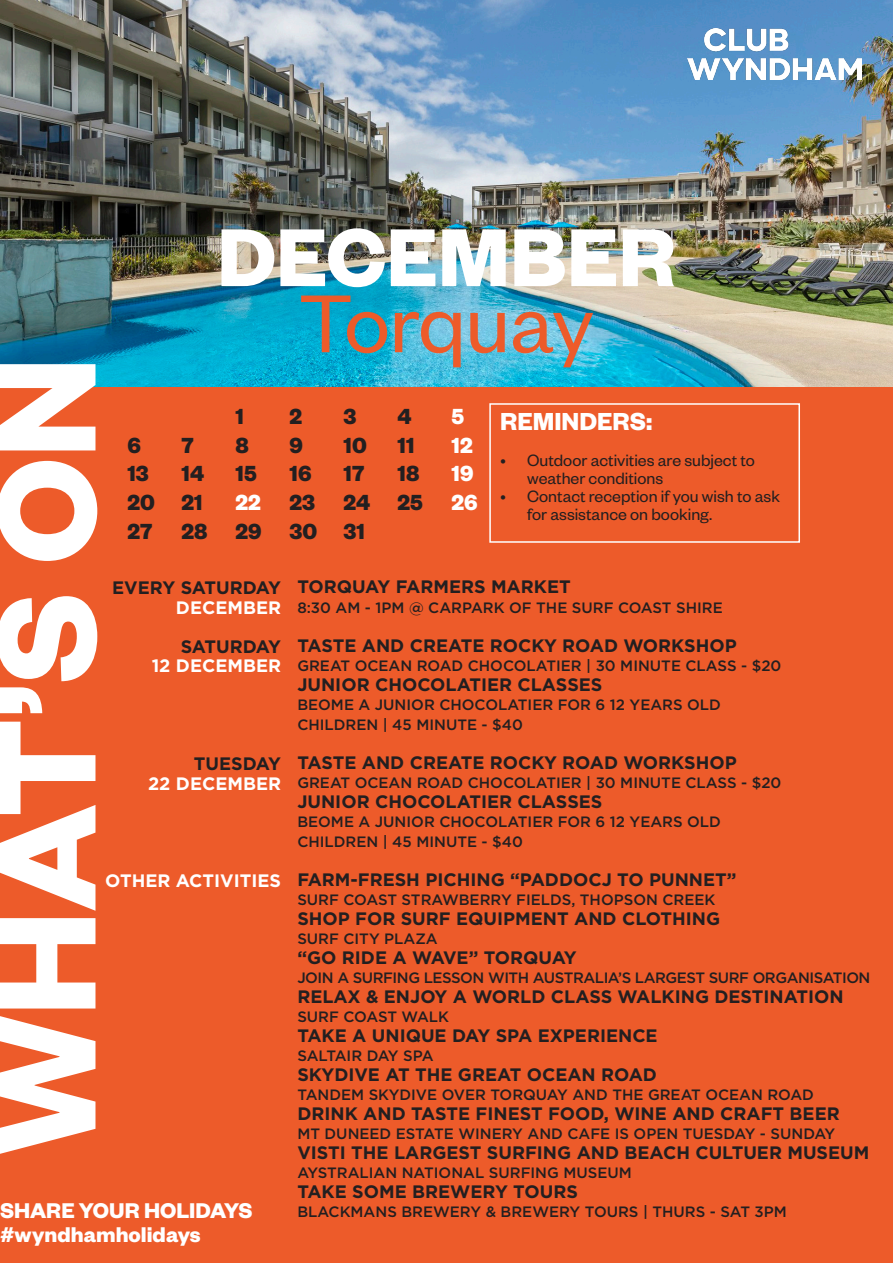
<style>
.page{position:relative;width:893px;height:1263px;background:#fff}
.page>*{position:absolute;margin:0;border:0;box-sizing:border-box;transform-origin:0 0}
.t1{font:700 153px "Founders Grotesk";color:#fff}
.t2{font:700 90px "Founders Grotesk";color:#fff}
.t3{font:90px "Founders Grotesk";letter-spacing:-.005em;color:#ed5b2a}
.t4{font:700 27px "Founders Grotesk";color:#fff}
.t5{font:700 24px "Founders Grotesk";color:#231f20}
.t6{font:700 24px "Founders Grotesk";color:#fff}
.t7{font:700 23.4px "Founders Grotesk";color:#fff}
.t8{font:700 18px "Gotham";color:#231f20}
.t9{font:18px/18px "Founders Grotesk";color:#231f20}
.t10{font:700 18px "Gotham";color:#fff}
.t11{font:500 15px "Gotham";color:#231f20}
.t12{font:500 15px "Gotham";letter-spacing:-.03em;color:#231f20}
.s1{color:#fff}
</style>
<div class="page">
<img style="left:0;top:0;width:893px;height:387px">
<div style="left:0;top:387px;width:893px;height:876px;background:#ed5b2a"></div>
<img style="left:687px;top:29px;width:174px;height:51px">
<div style="left:489px;top:403px;width:311px;height:140px;border:2px solid #fff"></div>
<p class="t1" style="left:-51px;top:1154px;width:799px;rotate:-90deg">WHAT’S ON</p>
<p class="t2" style="left:217px;top:200px;width:460px">DECEMBER</p>
<p class="t3" style="left:299px;top:268px;width:296px">Torquay</p>
<p class="t5" style="left:236px;top:401px;width:10px">1</p>
<p class="t5" style="left:290px;top:401px;width:14px">2</p>
<p class="t5" style="left:344px;top:401px;width:15px">3</p>
<p class="t5" style="left:398px;top:401px;width:16px">4</p>
<p class="t6" style="left:452px;top:401px;width:14px">5</p>
<p class="t5" style="left:128px;top:430px;width:15px">6</p>
<p class="t5" style="left:182px;top:430px;width:14px">7</p>
<p class="t5" style="left:236px;top:430px;width:15px">8</p>
<p class="t5" style="left:290px;top:430px;width:15px">9</p>
<p class="t5" style="left:344px;top:430px;width:25px">10</p>
<p class="t5" style="left:398px;top:430px;width:19px">11</p>
<p class="t6" style="left:452px;top:430px;width:23px">12</p>
<p class="t5" style="left:128px;top:458px;width:23px">13</p>
<p class="t5" style="left:182px;top:458px;width:24px">14</p>
<p class="t5" style="left:236px;top:458px;width:23px">15</p>
<p class="t5" style="left:290px;top:458px;width:24px">16</p>
<p class="t5" style="left:344px;top:458px;width:22px">17</p>
<p class="t5" style="left:398px;top:458px;width:23px">18</p>
<p class="t6" style="left:452px;top:458px;width:24px">19</p>
<p class="t5" style="left:128px;top:487px;width:77px">20 21</p>
<p class="t5" style="left:235px;top:487px;width:243px"><span class="s1">22</span> 23 24 25 <span class="s1">26</span></p>
<p class="t5" style="left:128px;top:516px;width:239px">27 28 29 30 31</p>
<p class="t4" style="left:500px;top:404px;width:154px">REMINDERS:</p>
<p class="t9" style="left:527px;top:450px;width:229px;text-indent:-27px">• Outdoor activities are subject to weather conditions</p>
<p class="t9" style="left:527px;top:486px;width:254px;text-indent:-27px">• Contact reception if you wish to ask for assistance on booking.</p>
<p class="t8" style="left:112px;top:576px;width:170px">EVERY SATURDAY</p>
<p class="t10" style="left:176px;top:596px;width:107px">DECEMBER</p>
<p class="t8" style="left:181px;top:635px;width:102px">SATURDAY</p>
<p class="t10" style="left:152px;top:654px;width:131px">12 DECEMBER</p>
<p class="t8" style="left:194px;top:752px;width:89px">TUESDAY</p>
<p class="t10" style="left:148px;top:771px;width:135px">22 DECEMBER</p>
<p class="t10" style="left:105px;top:869px;width:177px">OTHER ACTIVITIES</p>
<p class="t8" style="left:297px;top:575px;width:275px">TORQUAY FARMERS MARKET</p>
<p class="t11" style="left:297px;top:597px;width:427px">8:30 AM - 1PM @ CARPARK OF THE SURF COAST SHIRE</p>
<p class="t8" style="left:297px;top:633px;width:441px">TASTE AND CREATE ROCKY ROAD WORKSHOP</p>
<p class="t11" style="left:297px;top:656px;width:486px">GREAT OCEAN ROAD CHOCOLATIER | 30 MINUTE CLASS - $20</p>
<p class="t8" style="left:297px;top:672px;width:307px">JUNIOR CHOCOLATIER CLASSES</p>
<p class="t11" style="left:297px;top:695px;width:425px">BEOME A JUNIOR CHOCOLATIER FOR 6 12 YEARS OLD</p>
<p class="t11" style="left:297px;top:714px;width:227px">CHILDREN | 45 MINUTE - $40</p>
<p class="t8" style="left:297px;top:750px;width:441px">TASTE AND CREATE ROCKY ROAD WORKSHOP</p>
<p class="t11" style="left:297px;top:773px;width:486px">GREAT OCEAN ROAD CHOCOLATIER | 30 MINUTE CLASS - $20</p>
<p class="t8" style="left:297px;top:789px;width:307px">JUNIOR CHOCOLATIER CLASSES</p>
<p class="t11" style="left:297px;top:812px;width:425px">BEOME A JUNIOR CHOCOLATIER FOR 6 12 YEARS OLD</p>
<p class="t11" style="left:297px;top:831px;width:227px">CHILDREN | 45 MINUTE - $40</p>
<p class="t8" style="left:297px;top:867px;width:441px">FARM-FRESH PICHING “PADDOCJ TO PUNNET”</p>
<p class="t11" style="left:297px;top:890px;width:420px">SURF COAST STRAWBERRY FIELDS, THOPSON CREEK</p>
<p class="t8" style="left:297px;top:906px;width:424px">SHOP FOR SURF EQUIPMENT AND CLOTHING</p>
<p class="t11" style="left:297px;top:929px;width:142px">SURF CITY PLAZA</p>
<p class="t8" style="left:297px;top:945px;width:281px">“GO RIDE A WAVE” TORQUAY</p>
<p class="t12" style="left:297px;top:968px;width:575px">JOIN A SURFING LESSON WITH AUSTRALIA’S LARGEST SURF ORGANISATION</p>
<p class="t8" style="left:297px;top:984px;width:548px">RELAX &amp; ENJOY A WORLD CLASS WALKING DESTINATION</p>
<p class="t11" style="left:297px;top:1007px;width:153px">SURF COAST WALK</p>
<p class="t8" style="left:297px;top:1023px;width:362px">TAKE A UNIQUE DAY SPA EXPERIENCE</p>
<p class="t12" style="left:297px;top:1046px;width:138px">SALTAIR DAY SPA</p>
<p class="t8" style="left:297px;top:1062px;width:361px">SKYDIVE AT THE GREAT OCEAN ROAD</p>
<p class="t11" style="left:297px;top:1085px;width:518px">TANDEM SKYDIVE OVER TORQUAY AND THE GREAT OCEAN ROAD</p>
<p class="t8" style="left:297px;top:1101px;width:544px">DRINK AND TASTE FINEST FOOD, WINE AND CRAFT BEER</p>
<p class="t11" style="left:297px;top:1124px;width:539px">MT DUNEED ESTATE WINERY AND CAFE IS OPEN TUESDAY - SUNDAY</p>
<p class="t8" style="left:297px;top:1140px;width:574px">VISTI THE LARGEST SURFING AND BEACH CULTUER MUSEUM</p>
<p class="t11" style="left:297px;top:1163px;width:336px">AYSTRALIAN NATIONAL SURFING MUSEUM</p>
<p class="t8" style="left:297px;top:1179px;width:282px">TAKE SOME BREWERY TOURS</p>
<p class="t7" style="left:0;top:1195px;width:254px">SHARE YOUR HOLIDAYS</p>
<p class="t11" style="left:297px;top:1202px;width:491px">BLACKMANS BREWERY &amp; BREWERY TOURS | THURS - SAT 3PM</p>
<p class="t7" style="left:0;top:1219px;width:202px">#wyndhamholidays</p>
</div>
